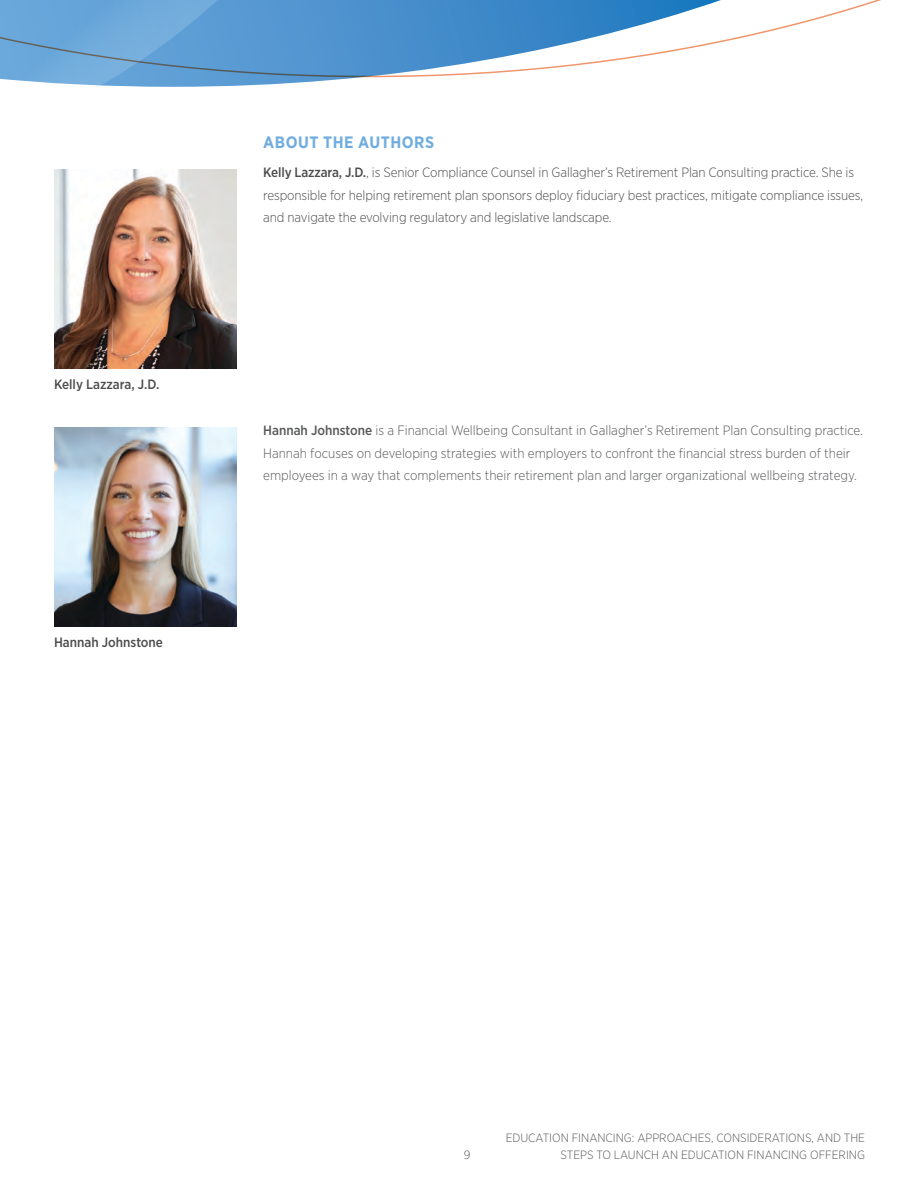
<style>
.page{position:relative;width:918px;height:1188px;background:#fff}
.page>*{position:absolute;margin:0;border:0;box-sizing:border-box;transform-origin:0 0}
.t1{font:700 16.5px "Gotham Narrow";letter-spacing:.03em;color:#70adde}
.t2{font:300 13.5px/22.5px "Gotham Narrow";color:#58595b}
.t3{font:300 13.5px/22.5px "Gotham Narrow";letter-spacing:-.01em;color:#4d4d4f}
.t4{font:500 13.5px "Gotham Narrow";color:#4d4d4f}
.t5{font:300 12px "Gotham Narrow";color:#58595b}
.s1{font-weight:500}
</style>
<div class="page">
<svg style="left:0;top:77px;width:347px;height:115px"></svg>
<svg style="left:0;top:0;width:881px;height:77px"></svg>
<img style="left:54px;top:170px;width:182px;height:199px">
<img style="left:54px;top:427px;width:182px;height:200px">
<p class="t4" style="left:54px;top:376px;width:107px">Kelly Lazzara, J.D.</p>
<p class="t4" style="left:54px;top:634px;width:111px">Hannah Johnstone</p>
<p class="t1" style="left:263px;top:132px;width:172px">ABOUT THE AUTHORS</p>
<p class="t3" style="left:263px;top:161px;width:601px"><span class="s1">Kelly Lazzara, J.D.</span>, is Senior Compliance Counsel in Gallagher’s Retirement Plan Consulting practice. She is responsible for helping retirement plan sponsors deploy fiduciary best practices, mitigate compliance issues, and navigate the evolving regulatory and legislative landscape.</p>
<p class="t2" style="left:263px;top:419px;width:601px"><span class="s1">Hannah Johnstone</span> is a Financial Wellbeing Consultant in Gallagher’s Retirement Plan Consulting practice.<br>Hannah focuses on developing strategies with employers to confront the financial stress burden of their employees in a way that complements their retirement plan and larger organizational wellbeing strategy.</p>
<p class="t5" style="left:506px;top:1131px;width:361px">EDUCATION FINANCING: APPROACHES, CONSIDERATIONS, AND THE</p>
<p class="t5" style="left:464px;top:1147px;width:8px">9</p>
<p class="t5" style="left:561px;top:1147px;width:306px">STEPS TO LAUNCH AN EDUCATION FINANCING OFFERING</p>
</div>
